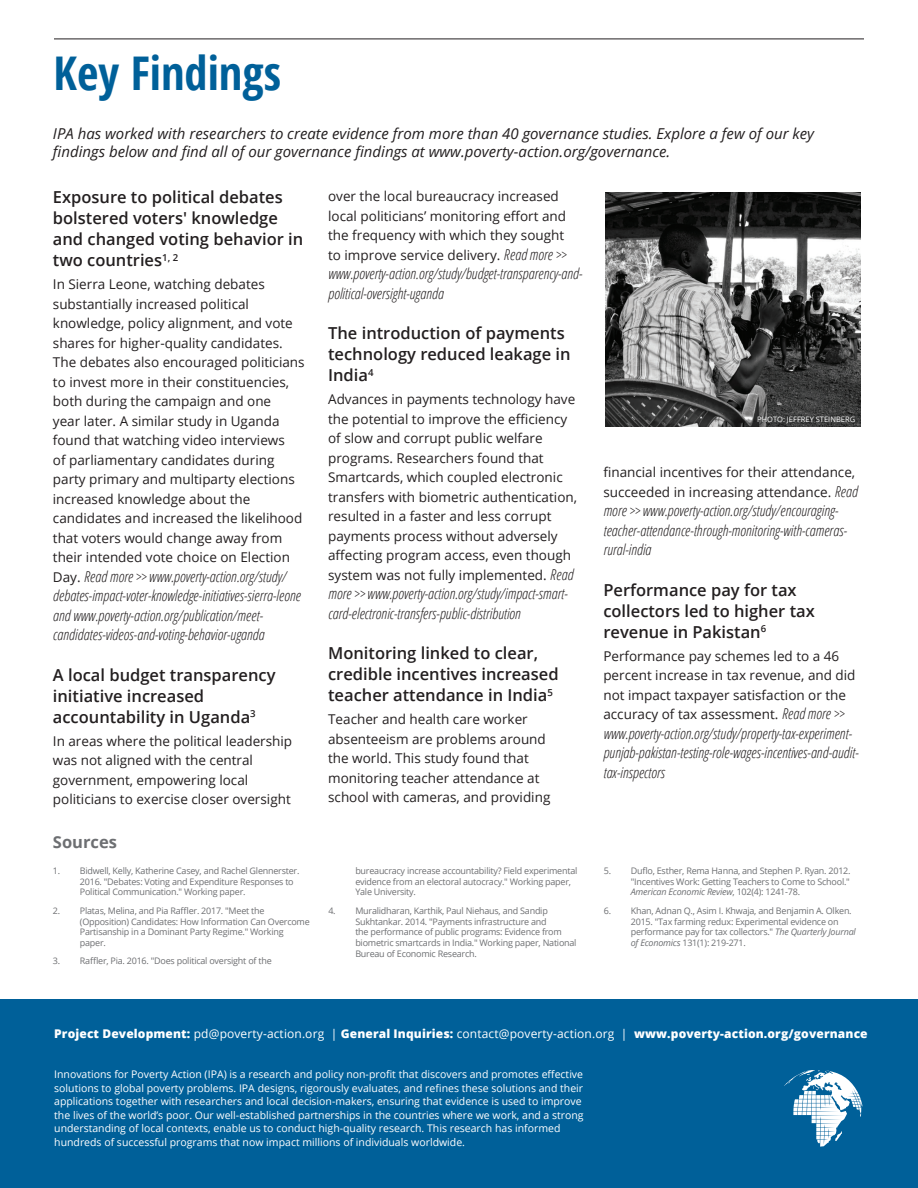
<style>
.page{position:relative;width:918px;height:1188px;background:#fff}
.page>*{position:absolute;margin:0;border:0;box-sizing:border-box;transform-origin:0 0}
.Sector_Title{font:700 condensed 46.5px "Open Sans";color:#006099}
.Key_Finding_Title__N{font:600 16.5px/21px "Open Sans";color:#231f20}
.t1{font:700 16.5px "Open Sans";color:#6d6f72}
.Main_Body{font:italic 300 condensed 15px/19.5px "Open Sans";color:#231f20}
.t2{font:italic 15px/18px "Open Sans";color:#231f20}
.Main_Body-2{font:13.5px/19.5px "Open Sans";color:#231f20}
.t3{font:800 12px "Open Sans";letter-spacing:.01em;color:#fff}
.t4{font:10.5px/13.5px "Open Sans";color:#fff}
.t5{font:9px/10.8px "Open Sans";letter-spacing:-.025em;color:#6e6f72}
.t6{font:9px/10.8px "Open Sans";letter-spacing:-.025em;color:#6d6f72;text-align:justify}
.Photo_Caption{font:7.5px "Open Sans";color:#fff}
.s1{font-weight:400;font-style:normal;font-stretch:normal;font-size:13.5px}
.s2{color:#6d6f72}
.s3{font-weight:300;font-style:italic;font-stretch:condensed;font-size:15px}
.s4{font-style:italic}
.s5{font-weight:400}
</style>
<div class="page">
<div style="left:0;top:999px;width:918px;height:189px;background:#006099"></div>
<svg style="left:784px;top:1070px;width:78px;height:77px"></svg>
<hr style="left:54px;top:39px;width:810px;height:1px;background:#231f20">
<img style="left:605px;top:192px;width:255px;height:234px">
<p class="Sector_Title" style="left:54px;top:40px;width:229px">Key Findings</p>
<p class="t2" style="left:53px;top:125px;width:763px">IPA has worked with researchers to create evidence from more than 40 governance studies. Explore a few of our key findings below and find all of our governance findings at www.poverty-action.org/governance.</p>
<p class="Key_Finding_Title__N" style="left:53px;top:187px;width:252px">Exposure to political debates bolstered voters' knowledge and changed voting behavior in two countries<sup>1,</sup> <sup>2</sup></p>
<p class="Main_Body-2" style="left:53px;top:274px;width:253px">In Sierra Leone, watching debates substantially increased political knowledge, policy alignment, and vote shares for higher-quality candidates.<br>The debates also encouraged politicians to invest more in their constituencies, both during the campaign and one<br>year later. A similar study in Uganda found that watching video interviews<br>of parliamentary candidates during party primary and multiparty elections increased knowledge about the candidates and increased the likelihood that voters would change away from their intended vote choice on Election</p>
<p class="Main_Body" style="left:53px;top:566px;width:249px"><span class="s1">Day.</span> Read more &gt;&gt; www.poverty-action.org/study/ debates-impact-voter-knowledge-initiatives-sierra-leone and www.poverty-action.org/publication/meet&shy;candidates-videos-and-voting-behavior-uganda</p>
<p class="Key_Finding_Title__N" style="left:53px;top:664px;width:224px">A local budget transparency initiative increased accountability in Uganda<sup>3</sup></p>
<p class="Main_Body-2" style="left:53px;top:731px;width:241px">In areas where the political leadership was not aligned with the central government, empowering local politicians to exercise closer oversight</p>
<p class="t1" style="left:53px;top:830px;width:66px">Sources</p>
<p class="t5" style="left:80px;top:865px;width:221px;text-indent:-27px"><span class="s2">1. Bidwell, Kelly, Katherine C</span>asey, and Rachel Glennerster.<br>2016. "Debates: Voting and Expenditure Responses to<br>Political Communication." Working paper.</p>
<p class="t5" style="left:80px;top:905px;width:231px;text-indent:-27px">2. Platas, Melina, and Pia Raffler. 2017. "Meet the (Opposition) Candidates: How Information Can Overcome Partisanship in a Dominant Party Regime." Working paper.</p>
<p class="t5" style="left:53px;top:956px;width:220px">3. Raffler, Pia. 2016. "Does political oversight of the</p>
<p class="Main_Body-2" style="left:328px;top:186px;width:240px">over the local bureaucracy increased local politicians’ monitoring effort and the frequency with which they sought to improve service delivery. <span class="s3">Read more &gt;&gt;</span></p>
<p class="Main_Body" style="left:328px;top:263px;width:256px">www.poverty-action.org/study/budget-transparency-and&shy;political-oversight-uganda</p>
<p class="Key_Finding_Title__N" style="left:328px;top:322px;width:244px">The introduction of payments technology reduced leakage in<br>India<sup>4</sup></p>
<p class="Main_Body-2" style="left:328px;top:389px;width:250px">Advances in payments technology have the potential to improve the efficiency of slow and corrupt public welfare programs. Researchers found that Smartcards, which coupled electronic transfers with biometric authentication, resulted in a faster and less corrupt payments process without adversely affecting program access, even though system was not fully implemented. <span class="s3">Read</span></p>
<p class="Main_Body" style="left:328px;top:583px;width:241px">more &gt;&gt; www.poverty-action.org/study/impact-smart&shy;card-electronic-transfers-public-distribution</p>
<p class="Key_Finding_Title__N" style="left:328px;top:642px;width:232px">Monitoring linked to clear, credible incentives increased teacher attendance in India<sup>5</sup></p>
<p class="Main_Body-2" style="left:328px;top:709px;width:224px">Teacher and health care worker absenteeism are problems around the world. This study found that monitoring teacher attendance at school with cameras, and providing</p>
<p class="t5" style="left:355px;top:865px;width:224px">bureaucracy increase accountability? Field experimental evidence from an electoral autocracy." Working paper,<br>Yale University.</p>
<p class="t5" style="left:355px;top:905px;width:223px;text-indent:-27px">4. Muralidharan, Karthik, Paul Niehaus, and Sandip Sukhtankar. 2014. "Payments infrastructure and<br>the performance of public programs: Evidence from biometric smartcards <span class="s2">in India." Working paper, National Bureau of Economic Research.</span></p>
<p class="Photo_Caption" style="left:757px;top:414px;width:100px">PHOTO: JEFFREY STEINBERG</p>
<p class="Main_Body-2" style="left:603px;top:462px;width:256px">financial incentives for their attendance, succeeded in increasing attendance. <span class="s3">Read</span></p>
<p class="Main_Body" style="left:603px;top:501px;width:245px">more &gt;&gt; www.poverty-action.org/study/encouraging&shy;teacher-attendance-through-monitoring-with-cameras&shy;rural-india</p>
<p class="Key_Finding_Title__N" style="left:603px;top:579px;width:213px">Performance pay for tax collectors led to higher tax revenue in Pakistan<sup>6</sup></p>
<p class="Main_Body-2" style="left:603px;top:646px;width:254px">Performance pay schemes led to a 46 percent increase in tax revenue, and did not impact taxpayer satisfaction or the accuracy of tax assessment. <span class="s3">Read more &gt;&gt;</span></p>
<p class="Main_Body" style="left:603px;top:723px;width:257px">www.poverty-action.org/study/property-tax-experiment&shy;punjab-pakistan-testing-role-wages-incentives-and-audit&shy;tax-inspectors</p>
<p class="t6" style="left:631px;top:865px;width:221px;text-indent:-27px">5. Duflo, Esther, Rema Hanna, and Stephen P. Ryan. 2012. "Incentives Work: Getting Teachers to Come to School." <span class="s4">American Economic Review</span>, 102(4): 1241-78.</p>
<p class="t6" style="left:631px;top:905px;width:227px;text-align:left;text-indent:-27px">6. Khan, Adnan Q., Asim I. Khwaja, and Benjamin A. Olken.<br>2015. "Tax farming redux: Experimental evidence on performance pay for tax collectors." <span class="s4">The Quarterly Journal of Economics</span> 131(1): 219-271.</p>
<p class="t3" style="left:54px;top:1025px;width:815px">Project Development: <span class="s5">pd@poverty-action.org |</span> General Inquiries: <span class="s5">contact@poverty-action.org |</span> www.poverty-action.org/governance</p>
<p class="t4" style="left:54px;top:1068px;width:531px">Innovations for Poverty Action (IPA) is a research and policy non-profit that discovers and promotes effective solutions to global poverty problems. IPA designs, rigorously evaluates, and refines these solutions and their applications together with researchers and local decision-makers, ensuring that evidence is used to improve the lives of the world’s poor. Our well-established partnerships in the countries where we work, and a strong understanding of local contexts, enable us to conduct high-quality research. This research has informed hundreds of successful programs that now impact millions of individuals worldwide.</p>
</div>
